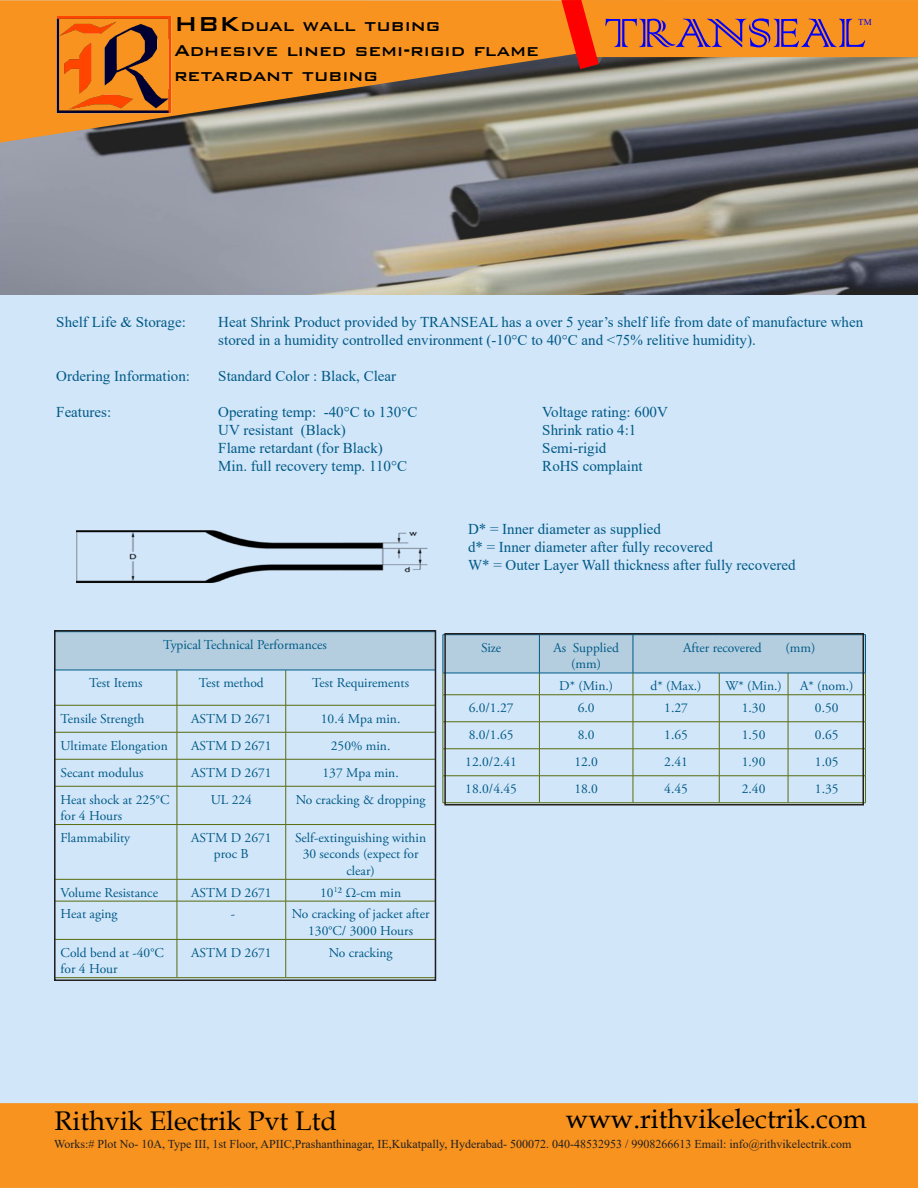
<style>
.page{position:relative;width:918px;height:1188px;background:#d2e6fa}
.page>*{position:absolute;margin:0;border:0;box-sizing:border-box;transform-origin:0 0}
.t1{font:54px "Colonna";color:#00f}
.t2{font:27px "Book Antiqua";color:#000}
.t3{font:500 21px/25.2px "Bank Gothic BT";color:#000}
.t4{font:15px "Times New Roman";color:#005a85}
.Table{font:13.5px/16.5px "Adobe Garamond Pro";color:#005a85;text-align:center}
.t5{font:12px "Times New Roman";color:#231f20}
.t6{font:9px "Times New Roman";color:#00f}
.s1{font-size:27px}
</style>
<div class="page">
<div style="left:0;top:1103px;width:918px;height:85px;background:#f7931e"></div>
<img style="left:76px;top:530px;width:352px;height:53px">
<div style="left:55px;top:632px;width:381px;height:38px;background:#b4cee0"></div>
<hr style="left:177px;top:670px;width:1px;height:35px;background:#576c0d">
<hr style="left:285px;top:670px;width:1px;height:35px;background:#576c0d">
<hr style="left:54px;top:705px;width:123px;height:1px;background:#576c0d">
<hr style="left:177px;top:705px;width:109px;height:1px;background:#576c0d">
<hr style="left:286px;top:705px;width:150px;height:1px;background:#576c0d">
<hr style="left:54px;top:732px;width:123px;height:1px;background:#576c0d">
<hr style="left:177px;top:732px;width:109px;height:1px;background:#576c0d">
<hr style="left:286px;top:732px;width:150px;height:1px;background:#576c0d">
<hr style="left:54px;top:759px;width:123px;height:1px;background:#576c0d">
<hr style="left:177px;top:759px;width:109px;height:1px;background:#576c0d">
<svg style="left:177px;top:705px;width:1px;height:81px"></svg>
<hr style="left:286px;top:759px;width:150px;height:1px;background:#576c0d">
<svg style="left:285px;top:705px;width:1px;height:81px"></svg>
<hr style="left:54px;top:786px;width:123px;height:1px;background:#576c0d">
<hr style="left:177px;top:786px;width:109px;height:1px;background:#576c0d">
<hr style="left:177px;top:786px;width:1px;height:38px;background:#576c0d">
<hr style="left:286px;top:786px;width:150px;height:1px;background:#576c0d">
<hr style="left:285px;top:786px;width:1px;height:38px;background:#576c0d">
<hr style="left:54px;top:824px;width:123px;height:1px;background:#576c0d">
<hr style="left:177px;top:824px;width:109px;height:1px;background:#576c0d">
<hr style="left:177px;top:825px;width:1px;height:54px;background:#576c0d">
<hr style="left:286px;top:824px;width:150px;height:1px;background:#576c0d">
<hr style="left:285px;top:825px;width:1px;height:54px;background:#576c0d">
<hr style="left:54px;top:879px;width:123px;height:1px;background:#576c0d">
<hr style="left:177px;top:879px;width:109px;height:1px;background:#576c0d">
<svg style="left:177px;top:880px;width:1px;height:21px"></svg>
<hr style="left:286px;top:879px;width:150px;height:1px;background:#576c0d">
<svg style="left:285px;top:880px;width:1px;height:21px"></svg>
<hr style="left:54px;top:901px;width:123px;height:1px;background:#576c0d">
<hr style="left:177px;top:901px;width:109px;height:1px;background:#576c0d">
<hr style="left:177px;top:901px;width:1px;height:38px;background:#576c0d">
<hr style="left:286px;top:901px;width:150px;height:1px;background:#576c0d">
<hr style="left:285px;top:901px;width:1px;height:38px;background:#576c0d">
<hr style="left:54px;top:939px;width:123px;height:1px;background:#576c0d">
<hr style="left:177px;top:939px;width:109px;height:1px;background:#576c0d">
<hr style="left:177px;top:940px;width:1px;height:38px;background:#576c0d">
<hr style="left:286px;top:939px;width:150px;height:1px;background:#576c0d">
<hr style="left:285px;top:940px;width:1px;height:38px;background:#576c0d">
<hr style="left:54px;top:977px;width:123px;height:1px;background:#576c0d">
<hr style="left:177px;top:977px;width:109px;height:1px;background:#576c0d">
<hr style="left:286px;top:977px;width:150px;height:1px;background:#576c0d">
<hr style="left:54px;top:670px;width:123px;height:1px;background:#005a85">
<hr style="left:177px;top:670px;width:109px;height:1px;background:#005a85">
<hr style="left:286px;top:670px;width:150px;height:1px;background:#005a85">
<div style="left:54px;top:630px;width:382px;height:351px;border:2px solid #231f20"></div>
<svg style="left:443px;top:635px;width:423px;height:168px"></svg>
<hr style="left:443px;top:803px;width:96px;height:1px;background:#576c0d">
<hr style="left:788px;top:803px;width:78px;height:1px;background:#576c0d">
<hr style="left:443px;top:634px;width:96px;height:1px;background:#005a85">
<hr style="left:443px;top:635px;width:1px;height:38px;background:#005a85">
<hr style="left:539px;top:635px;width:1px;height:38px;background:#005a85">
<hr style="left:633px;top:635px;width:1px;height:38px;background:#005a85">
<hr style="left:788px;top:634px;width:78px;height:1px;background:#005a85">
<hr style="left:865px;top:635px;width:1px;height:38px;background:#005a85">
<hr style="left:443px;top:673px;width:96px;height:1px;background:#005a85">
<hr style="left:539px;top:673px;width:94px;height:1px;background:#005a85">
<hr style="left:633px;top:673px;width:86px;height:1px;background:#005a85">
<hr style="left:719px;top:673px;width:69px;height:1px;background:#005a85">
<hr style="left:788px;top:673px;width:78px;height:1px;background:#005a85">
<div style="left:444px;top:633px;width:420px;height:173px;border:2px solid #231f20"></div>
<img style="left:0;top:143px;width:918px;height:151px">
<svg style="left:0;top:0;width:918px;height:143px"></svg>
<svg style="left:561px;top:0;width:357px;height:69px"></svg>
<img style="left:56px;top:14px;width:116px;height:101px">
<p class="t3" style="left:174px;top:12px;width:268px"><span class="s1">HBK</span>dual wall tubing</p>
<p class="t3" style="left:174px;top:38px;width:367px">Adhesive lined semi-rigid flame retardant tubing</p>
<p class="t1" style="left:605px;top:-2px;width:263px">TRANSEAL</p>
<p class="t6" style="left:858px;top:16px;width:15px">TM</p>
<p class="t4" style="left:56px;top:311px;width:131px">Shelf Life &amp; Storage:</p>
<p class="t4" style="left:218px;top:311px;width:646px">Heat Shrink Product provided by TRANSEAL has a over 5 year’s shelf life from date of manufacture when</p>
<p class="t4" style="left:218px;top:329px;width:539px">stored in a humidity controlled environment (-10°C to 40°C and &lt;75% relitive humidity).</p>
<p class="t4" style="left:56px;top:365px;width:135px">Ordering Information:</p>
<p class="t4" style="left:218px;top:365px;width:179px">Standard Color : Black, Clear</p>
<p class="t4" style="left:56px;top:401px;width:56px">Features:</p>
<p class="t4" style="left:218px;top:401px;width:201px">Operating temp: -40°C to 130°C</p>
<p class="t4" style="left:542px;top:401px;width:127px">Voltage rating: 600V</p>
<p class="t4" style="left:218px;top:419px;width:129px">UV resistant (Black)</p>
<p class="t4" style="left:542px;top:419px;width:96px">Shrink ratio 4:1</p>
<p class="t4" style="left:218px;top:437px;width:166px">Flame retardant (for Black)</p>
<p class="t4" style="left:542px;top:437px;width:66px">Semi-rigid</p>
<p class="t4" style="left:218px;top:455px;width:190px">Min. full recovery temp. 110°C</p>
<p class="t4" style="left:542px;top:455px;width:102px">RoHS complaint</p>
<p class="Table" style="left:163px;top:637px;width:165px">Typical Technical Performances</p>
<p class="Table" style="left:89px;top:675px;width:55px">Test Items</p>
<p class="Table" style="left:199px;top:675px;width:67px">Test method</p>
<p class="Table" style="left:312px;top:675px;width:98px">Test Requirements</p>
<p class="Table" style="left:61px;top:710px;width:85px">Tensile Strength</p>
<p class="Table" style="left:191px;top:710px;width:82px">ASTM D 2671</p>
<p class="Table" style="left:321px;top:710px;width:81px">10.4 Mpa min.</p>
<p class="Table" style="left:61px;top:737px;width:109px">Ultimate Elongation</p>
<p class="Table" style="left:191px;top:737px;width:82px">ASTM D 2671</p>
<p class="Table" style="left:331px;top:737px;width:61px">250% min.</p>
<p class="Table" style="left:61px;top:764px;width:84px">Secant modulus</p>
<p class="Table" style="left:191px;top:764px;width:82px">ASTM D 2671</p>
<p class="Table" style="left:323px;top:764px;width:78px">137 Mpa min.</p>
<p class="Table" style="left:61px;top:791px;width:110px;text-align:left">Heat shock at 225°C for 4 Hours</p>
<p class="Table" style="left:211px;top:791px;width:43px">UL 224</p>
<p class="Table" style="left:296px;top:791px;width:131px">No cracking &amp; dropping</p>
<p class="Table" style="left:61px;top:830px;width:71px">Flammability</p>
<p class="Table" style="left:191px;top:830px;width:82px">ASTM D 2671 proc B</p>
<p class="Table" style="left:295px;top:830px;width:132px">Self-extinguishing within<br>30 seconds (expect for clear)</p>
<p class="Table" style="left:61px;top:885px;width:99px">Volume Resistance</p>
<p class="Table" style="left:191px;top:885px;width:82px">ASTM D 2671</p>
<p class="Table" style="left:320px;top:885px;width:82px">10<sup>1</sup>² Ω-cm min</p>
<p class="Table" style="left:61px;top:906px;width:59px">Heat aging</p>
<p class="Table" style="left:231px;top:906px;width:6px">-</p>
<p class="Table" style="left:292px;top:906px;width:139px">No cracking of jacket after<br>130°C/ 3000 Hours</p>
<p class="Table" style="left:61px;top:945px;width:105px;text-align:left">Cold bend at -40°C for 4 Hour</p>
<p class="Table" style="left:191px;top:945px;width:82px">ASTM D 2671</p>
<p class="Table" style="left:329px;top:945px;width:65px">No cracking</p>
<p class="t4" style="left:468px;top:518px;width:195px">D* = Inner diameter as supplied</p>
<p class="t4" style="left:468px;top:536px;width:247px">d* = Inner diameter after fully recovered</p>
<p class="t4" style="left:468px;top:554px;width:329px">W* = Outer Layer Wall thickness after fully recovered</p>
<p class="Table" style="left:481px;top:640px;width:22px">Size</p>
<p class="Table" style="left:553px;top:640px;width:67px">As Supplied (mm)</p>
<p class="Table" style="left:683px;top:640px;width:80px">After recovered</p>
<p class="Table" style="left:785px;top:640px;width:31px">(mm)</p>
<p class="Table" style="left:559px;top:678px;width:55px">D* (Min.)</p>
<p class="Table" style="left:651px;top:678px;width:53px">d* (Max.)</p>
<p class="Table" style="left:725px;top:678px;width:58px">W* (Min.)</p>
<p class="Table" style="left:800px;top:678px;width:55px">A* (nom.)</p>
<p class="Table" style="left:469px;top:700px;width:46px">6.0/1.27</p>
<p class="Table" style="left:578px;top:700px;width:18px">6.0</p>
<p class="Table" style="left:664px;top:700px;width:25px">1.27</p>
<p class="Table" style="left:742px;top:700px;width:25px">1.30</p>
<p class="Table" style="left:815px;top:700px;width:25px">0.50</p>
<p class="Table" style="left:469px;top:727px;width:46px">8.0/1.65</p>
<p class="Table" style="left:578px;top:727px;width:18px">8.0</p>
<p class="Table" style="left:664px;top:727px;width:25px">1.65</p>
<p class="Table" style="left:742px;top:727px;width:25px">1.50</p>
<p class="Table" style="left:815px;top:727px;width:25px">0.65</p>
<p class="Table" style="left:465px;top:754px;width:53px">12.0/2.41</p>
<p class="Table" style="left:574px;top:754px;width:25px">12.0</p>
<p class="Table" style="left:664px;top:754px;width:25px">2.41</p>
<p class="Table" style="left:742px;top:754px;width:25px">1.90</p>
<p class="Table" style="left:815px;top:754px;width:25px">1.05</p>
<p class="Table" style="left:465px;top:781px;width:53px">18.0/4.45</p>
<p class="Table" style="left:574px;top:781px;width:25px">18.0</p>
<p class="Table" style="left:664px;top:781px;width:25px">4.45</p>
<p class="Table" style="left:742px;top:781px;width:25px">2.40</p>
<p class="Table" style="left:815px;top:781px;width:25px">1.35</p>
<p class="t2" style="left:566px;top:1100px;width:302px">www.rithvikelectrik.com</p>
<p class="t2" style="left:54px;top:1102px;width:284px">Rithvik Electrik Pvt Ltd</p>
<p class="t5" style="left:54px;top:1136px;width:799px">Works:# Plot No- 10A, Type III, 1st Floor, APIIC,Prashanthinagar, IE,Kukatpally, Hyderabad- 500072. 040-48532953 / 9908266613 Email: info@rithvikelectrik.com</p>
</div>
